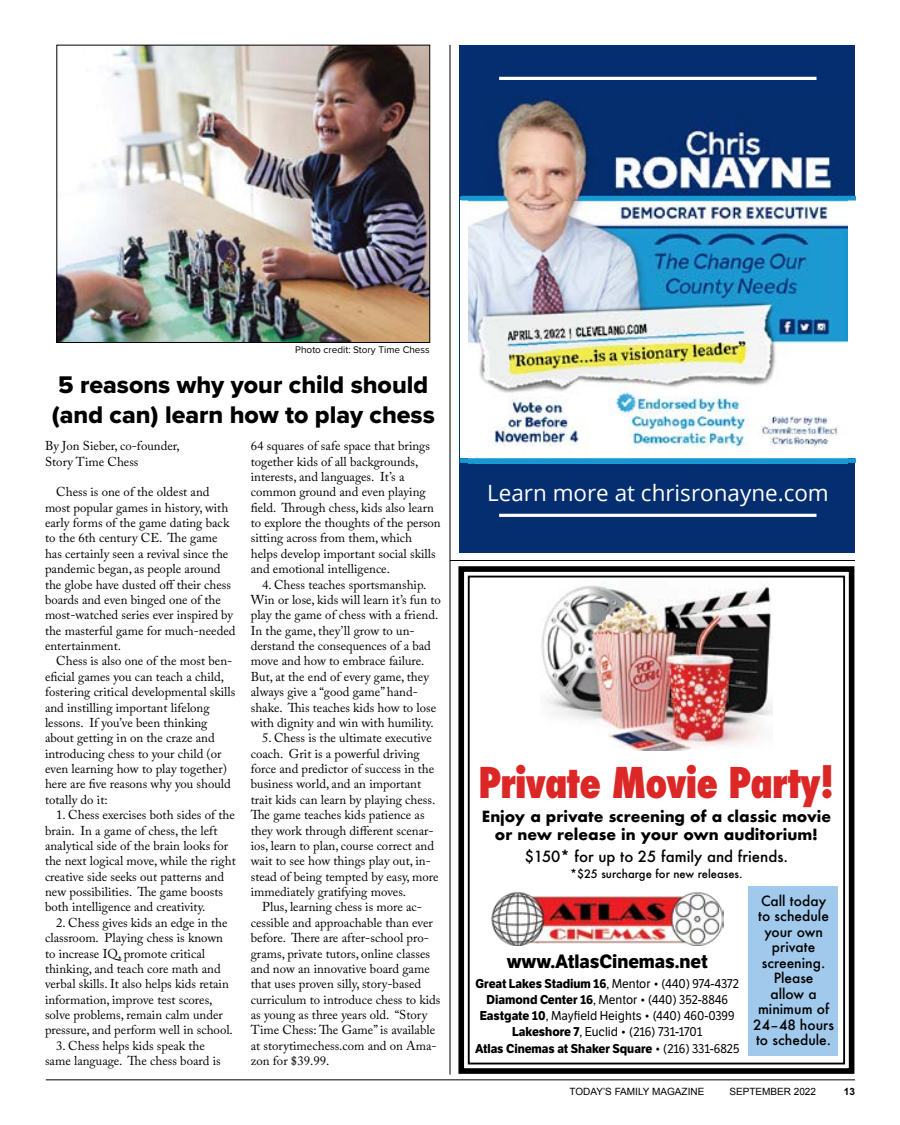
<style>
.page{position:relative;width:900px;height:1125px;background:#fff}
.page>*{position:absolute;margin:0;border:0;box-sizing:border-box;transform-origin:0 0}
.t1{font:800 condensed 41.25px "Futura";letter-spacing:-.02em;color:#dc2727}
.t2{font:25px/30px "Proxima Nova Extrabld";color:#000}
.t3{font:22.5px "Open Sans";color:#fff}
.t4{font:700 18.75px "LFT Etica";color:#000}
.t5{font:700 15px/18px "Futura";color:#000;text-align:center}
.t6{font:500 15px "Futura";color:#000}
.t7{font:500 13.75px/15.5px "Futura";color:#000;text-align:center}
.t8{font:12.75px/15.4px "Adobe Caslon Pro";color:#000}
.t9{font:12.5px/16.2px "LFT Etica";color:#000;text-align:center}
.t10{font:500 11.25px "Futura";color:#000}
.t11{font:10px "Arial";color:#000}
.t12{font:10px "Proxima Nova";color:#000}
.t13{font:700 10px "Arial";color:#000}
.s1{font-weight:700}
</style>
<div class="page">
<hr style="left:46px;top:1080px;width:809px;height:1px;background:#000">
<img style="left:59px;top:47px;width:369px;height:294px">
<div style="left:57px;top:45px;width:373px;height:298px;border:1px solid #000"></div>
<svg style="left:458px;top:566px;width:396px;height:508px"></svg>
<div style="left:468px;top:576px;width:377px;height:488px;border:2px solid #000"></div>
<hr style="left:450px;top:560px;width:405px;height:1px;background:#000">
<hr style="left:450px;top:45px;width:1px;height:1030px;background:#000">
<div style="left:460px;top:45px;width:395px;height:507px;background:#042e6f"></div>
<hr style="left:499px;top:77px;width:318px;height:3px;background:#fff">
<hr style="left:499px;top:514px;width:318px;height:3px;background:#fff">
<div style="left:460px;top:201px;width:395px;height:257px;background:#fff"></div>
<img style="left:469px;top:96px;width:378px;height:362px">
<div style="left:460px;top:458px;width:395px;height:5px;background:#1798d2"></div>
<div style="left:581px;top:196px;width:274px;height:5px;background:#1798d2"></div>
<div style="left:462px;top:196px;width:41px;height:5px;background:#1798d2"></div>
<p class="t12" style="left:295px;top:342px;width:136px">Photo credit: Story Time Chess</p>
<h2 class="t2" style="left:52px;top:369px;width:385px">5 reasons why your child should (and can) learn how to play chess</h2>
<p class="t8" style="left:45px;top:438px;width:136px">By Jon Sieber, co-founder,<br>Story Time Chess</p>
<p class="t8" style="left:45px;top:484px;width:192px;text-indent:11px">Chess is one of the oldest and most popular games in history, with early forms of the game dating back to the 6th century CE. The game has certainly seen a revival since the pandemic began, as people around the globe have dusted off their chess boards and even binged one of the most-watched series ever inspired by the masterful game for much-needed entertainment.</p>
<p class="t8" style="left:45px;top:653px;width:192px;text-indent:11px">Chess is also one of the most ben&shy;eficial games you can teach a child, fostering critical developmental skills and instilling important lifelong lessons. If you’ve been thinking about getting in on the craze and introducing chess to your child (or even learning how to play together) here are five reasons why you should totally do it:</p>
<p class="t8" style="left:45px;top:807px;width:192px;text-indent:11px">1. Chess exercises both sides of the brain. In a game of chess, the left analytical side of the brain looks for the next logical move, while the right creative side seeks out patterns and new possibilities. The game boosts both intelligence and creativity.</p>
<p class="t8" style="left:45px;top:915px;width:189px;text-indent:11px">2. Chess gives kids an edge in the classroom. Playing chess is known to increase IQ, promote critical thinking, and teach core math and verbal skills. It also helps kids retain information, improve test scores, solve problems, remain calm under pressure, and perform well in school.</p>
<p class="t8" style="left:45px;top:1038px;width:177px;text-align:center">3. Chess helps kids speak the same language. The chess board is</p>
<p class="t8" style="left:251px;top:438px;width:191px">64 squares of safe space that brings together kids of all backgrounds, interests, and languages. It’s a common ground and even playing field. Through chess, kids also learn to explore the thoughts of the person sitting across from them, which helps develop important social skills and emotional intelligence.</p>
<p class="t8" style="left:251px;top:577px;width:192px;text-indent:11px">4. Chess teaches sportsmanship.<br>Win or lose, kids will learn it’s fun to play the game of chess with a friend.<br>In the game, they’ll grow to un&shy;derstand the consequences of a bad move and how to embrace failure.<br>But, at the end of every game, they always give a “good game” hand&shy;shake. This teaches kids how to lose with dignity and win with humility.</p>
<p class="t8" style="left:251px;top:730px;width:189px;text-indent:11px">5. Chess is the ultimate executive coach. Grit is a powerful driving force and predictor of success in the business world, and an important trait kids can learn by playing chess.<br>The game teaches kids patience as they work through different scenar&shy;ios, learn to plan, course correct and wait to see how things play out, in&shy;stead of being tempted by easy, more immediately gratifying moves.</p>
<p class="t8" style="left:251px;top:899px;width:191px;text-indent:11px">Plus, learning chess is more ac&shy;cessible and approachable than ever before. There are after-school pro&shy;grams, private tutors, online classes and now an innovative board game that uses proven silly, story-based curriculum to introduce chess to kids as young as three years old. “Story Time Chess: The Game” is available at storytimechess.com and on Ama&shy;zon for $39.99.</p>
<h3 class="t3" style="left:487px;top:477px;width:343px">Learn more at chrisronayne.com</h3>
<h1 class="t1" style="left:478px;top:755px;width:358px">Private Movie Party!</h1>
<p class="t5" style="left:482px;top:807px;width:351px">Enjoy a private screening of a classic movie or new release in your own auditorium!</p>
<p class="t6" style="left:525px;top:846px;width:265px">$150* for up to 25 family and friends.</p>
<p class="t10" style="left:570px;top:866px;width:174px">*$25 surcharge for new releases.</p>
<p class="t7" style="left:753px;top:893px;width:82px">Call today to schedule your own private screening.<br>Please<br>allow a minimum of<br>24–48 hours to schedule.</p>
<h3 class="t4" style="left:507px;top:950px;width:203px">www.AtlasCinemas.net</h3>
<p class="t9" style="left:475px;top:975px;width:266px"><span class="s1">Great Lakes Stadium 16</span>, Mentor • (440) 974-4372<br><span class="s1">Diamond Center 16</span>, Mentor • (440) 352-8846<br><span class="s1">Eastgate 10</span>, Mayfield Heights • (440) 460-0399<br><span class="s1">Lakeshore 7</span>, Euclid • (216) 731-1701<br><span class="s1">Atlas Cinemas at Shaker Square</span> • (216) 331-6825</p>
<p class="t11" style="left:570px;top:1085px;width:136px">TODAY’S FAMILY MAGAZINE</p>
<p class="t11" style="left:729px;top:1085px;width:88px">SEPTEMBER 2022</p>
<p class="t13" style="left:844px;top:1085px;width:13px">13</p>
</div>
